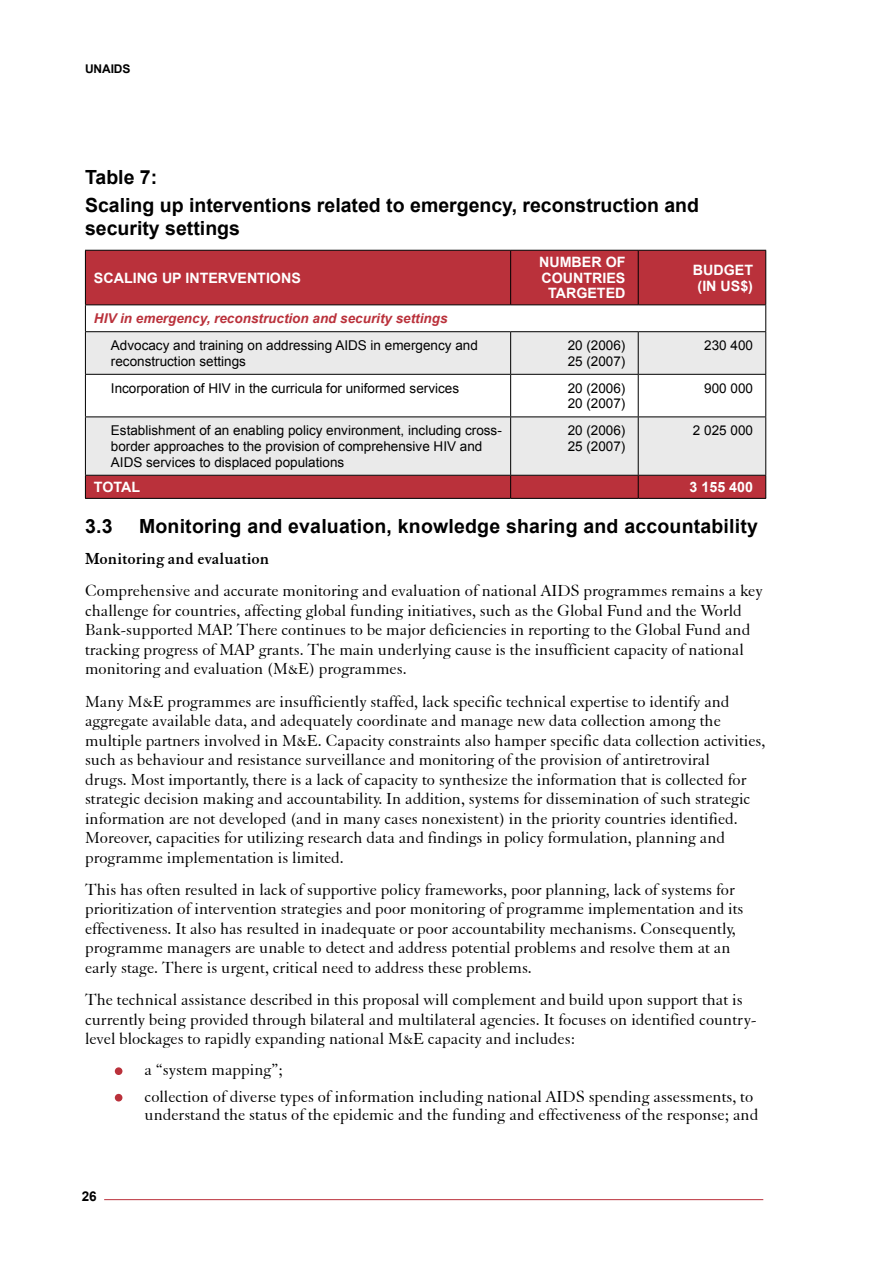
<style>
.page{position:relative;width:893px;height:1263px;background:#fff}
.page>*{position:absolute;margin:0;border:0;box-sizing:border-box;transform-origin:0 0}
.table_title{font:700 19.5px/23.4px "Arial";color:#000}
.Sub_title{font:700 19.5px "Arial";letter-spacing:.01em;color:#000}
.body_text{font:17.25px/19.5px "Elegant Garamond BT";color:#000}
.body_bullet_2{font:17.25px/18px "Elegant Garamond BT";color:#000}
.Sub_title_3{font:700 17.25px "Elegant Garamond BT";color:#000}
.Box_title_2{font:700 14.25px/15.8px "Arial";color:#fff;text-align:right}
.Box_body{font:13.5px/15.8px "Arial";color:#000}
.Box_sub_title{font:italic 700 13.5px "Arial";color:#ba313b}
.t1{font:700 13.5px "Arial";color:#000}
.t2{font:700 12px "Arial";letter-spacing:-.01em;color:#000}
</style>
<div class="page">
<hr style="left:104px;top:1199px;width:659px;height:1px;background:#ba313b">
<svg style="left:86px;top:251px;width:679px;height:247px;fill:#ba313b"></svg>
<svg style="left:86px;top:332px;width:679px;height:143px;fill:#eaeaea"></svg>
<hr style="left:85px;top:250px;width:426px;height:1px;background:#000">
<hr style="left:85px;top:251px;width:1px;height:53px;background:#000">
<hr style="left:511px;top:250px;width:127px;height:1px;background:#000">
<hr style="left:510px;top:251px;width:1px;height:53px;background:#000">
<hr style="left:638px;top:250px;width:128px;height:1px;background:#000">
<hr style="left:638px;top:251px;width:1px;height:53px;background:#000">
<hr style="left:765px;top:251px;width:1px;height:53px;background:#000">
<hr style="left:85px;top:304px;width:426px;height:1px;background:#000">
<svg style="left:85px;top:305px;width:1px;height:26px"></svg>
<hr style="left:511px;top:304px;width:127px;height:1px;background:#000">
<hr style="left:638px;top:304px;width:128px;height:1px;background:#000">
<svg style="left:765px;top:305px;width:1px;height:26px"></svg>
<hr style="left:85px;top:331px;width:426px;height:1px;background:#000">
<hr style="left:85px;top:332px;width:1px;height:42px;background:#000">
<hr style="left:511px;top:331px;width:127px;height:1px;background:#000">
<hr style="left:510px;top:332px;width:1px;height:42px;background:#000">
<hr style="left:638px;top:331px;width:128px;height:1px;background:#000">
<hr style="left:638px;top:332px;width:1px;height:42px;background:#000">
<hr style="left:765px;top:332px;width:1px;height:42px;background:#000">
<hr style="left:85px;top:374px;width:426px;height:1px;background:#000">
<hr style="left:85px;top:375px;width:1px;height:41px;background:#000">
<hr style="left:511px;top:374px;width:127px;height:1px;background:#000">
<hr style="left:510px;top:375px;width:1px;height:41px;background:#000">
<hr style="left:638px;top:374px;width:128px;height:1px;background:#000">
<hr style="left:638px;top:375px;width:1px;height:41px;background:#000">
<hr style="left:765px;top:375px;width:1px;height:41px;background:#000">
<hr style="left:85px;top:416px;width:426px;height:1px;background:#000">
<hr style="left:85px;top:417px;width:1px;height:58px;background:#000">
<hr style="left:511px;top:416px;width:127px;height:1px;background:#000">
<hr style="left:510px;top:417px;width:1px;height:58px;background:#000">
<hr style="left:638px;top:416px;width:128px;height:1px;background:#000">
<hr style="left:638px;top:417px;width:1px;height:58px;background:#000">
<hr style="left:765px;top:417px;width:1px;height:58px;background:#000">
<hr style="left:85px;top:475px;width:426px;height:1px;background:#000">
<svg style="left:85px;top:476px;width:1px;height:22px"></svg>
<hr style="left:511px;top:475px;width:127px;height:1px;background:#000">
<svg style="left:510px;top:476px;width:1px;height:22px"></svg>
<hr style="left:638px;top:475px;width:128px;height:1px;background:#000">
<svg style="left:638px;top:476px;width:1px;height:22px"></svg>
<svg style="left:765px;top:476px;width:1px;height:22px"></svg>
<hr style="left:85px;top:498px;width:426px;height:1px;background:#000">
<hr style="left:511px;top:498px;width:127px;height:1px;background:#000">
<hr style="left:638px;top:498px;width:128px;height:1px;background:#000">
<div style="left:115px;top:1067px;width:7px;height:8px;background:#ba313b;border-radius:50%"></div>
<div style="left:115px;top:1094px;width:7px;height:7px;background:#ba313b;border-radius:50%"></div>
<p class="t2" style="left:85px;top:60px;width:47px">UNAIDS</p>
<p class="table_title" style="left:85px;top:166px;width:74px">Table 7:</p>
<p class="table_title" style="left:85px;top:194px;width:616px">Scaling up interventions related to emergency, reconstruction and security settings</p>
<p class="Box_title_2" style="left:94px;top:270px;width:208px">SCALING UP INTERVENTIONS</p>
<p class="Box_title_2" style="left:539px;top:255px;width:88px">NUMBER OF<br>COUNTRIES<br>TARGETED</p>
<p class="Box_title_2" style="left:693px;top:262px;width:62px;text-align:center">BUDGET (IN US$)</p>
<p class="Box_sub_title" style="left:94px;top:311px;width:355px">HIV in emergency, reconstruction and security settings</p>
<p class="Box_body" style="left:111px;top:338px;width:368px">Advocacy and training on addressing AIDS in emergency and reconstruction settings</p>
<p class="Box_body" style="left:568px;top:338px;width:59px">20 (2006)<br>25 (2007)</p>
<p class="Box_body" style="left:704px;top:338px;width:50px">230 400</p>
<p class="Box_body" style="left:111px;top:380px;width:350px">Incorporation of HIV in the curricula for uniformed services</p>
<p class="Box_body" style="left:568px;top:380px;width:59px">20 (2006)<br>20 (2007)</p>
<p class="Box_body" style="left:704px;top:380px;width:50px">900 000</p>
<p class="Box_body" style="left:111px;top:423px;width:392px">Establishment of an enabling policy environment, including cross&shy;border approaches to the provision of comprehensive HIV and<br>AIDS services to displaced populations</p>
<p class="Box_body" style="left:568px;top:423px;width:59px">20 (2006)<br>25 (2007)</p>
<p class="Box_body" style="left:693px;top:423px;width:62px">2 025 000</p>
<p class="Box_title_2" style="left:94px;top:480px;width:48px">TOTAL</p>
<p class="Box_title_2" style="left:690px;top:480px;width:65px">3 155 400</p>
<p class="Sub_title" style="left:85px;top:513px;width:29px">3.3</p>
<p class="Sub_title" style="left:139px;top:513px;width:620px">Monitoring and evaluation, knowledge sharing and accountability</p>
<p class="Sub_title_3" style="left:85px;top:548px;width:186px">Monitoring and evaluation</p>
<p class="body_text" style="left:85px;top:581px;width:679px">Comprehensive and accurate monitoring and evaluation of national AIDS programmes remains a key challenge for countries, affecting global funding initiatives, such as the Global Fund and the World Bank-supported MAP. There continues to be major deficiencies in reporting to the Global Fund and tracking progress of MAP grants. The main underlying cause is the insufficient capacity of national monitoring and evaluation (M&amp;E) programmes.</p>
<p class="body_text" style="left:85px;top:691px;width:682px">Many M&amp;E programmes are insufficiently staffed, lack specific technical expertise to identify and aggregate available data, and adequately coordinate and manage new data collection among the multiple partners involved in M&amp;E. Capacity constraints also hamper specific data collection activities, such as behaviour and resistance surveillance and monitoring of the provision of antiretroviral<br>drugs. Most importantly, there is a lack of capacity to synthesize the information that is collected for strategic decision making and accountability. In addition, systems for dissemination of such strategic information are not developed (and in many cases nonexistent) in the priority countries identified.<br>Moreover, capacities for utilizing research data and findings in policy formulation, planning and programme implementation is limited.</p>
<p class="body_text" style="left:85px;top:879px;width:660px">This has often resulted in lack of supportive policy frameworks, poor planning, lack of systems for prioritization of intervention strategies and poor monitoring of programme implementation and its effectiveness. It also has resulted in inadequate or poor accountability mechanisms. Consequently, programme managers are unable to detect and address potential problems and resolve them at an early stage. There is urgent, critical need to address these problems.</p>
<p class="body_text" style="left:85px;top:990px;width:673px">The technical assistance described in this proposal will complement and build upon support that is currently being provided through bilateral and multilateral agencies. It focuses on identified country&shy;level blockages to rapidly expanding national M&amp;E capacity and includes:</p>
<p class="body_bullet_2" style="left:145px;top:1060px;width:140px">a “system mapping”;</p>
<p class="body_bullet_2" style="left:145px;top:1087px;width:615px">collection of diverse types of information including national AIDS spending assessments, to understand the status of the epidemic and the funding and effectiveness of the response; and</p>
<p class="t1" style="left:82px;top:1187px;width:17px">26</p>
</div>
